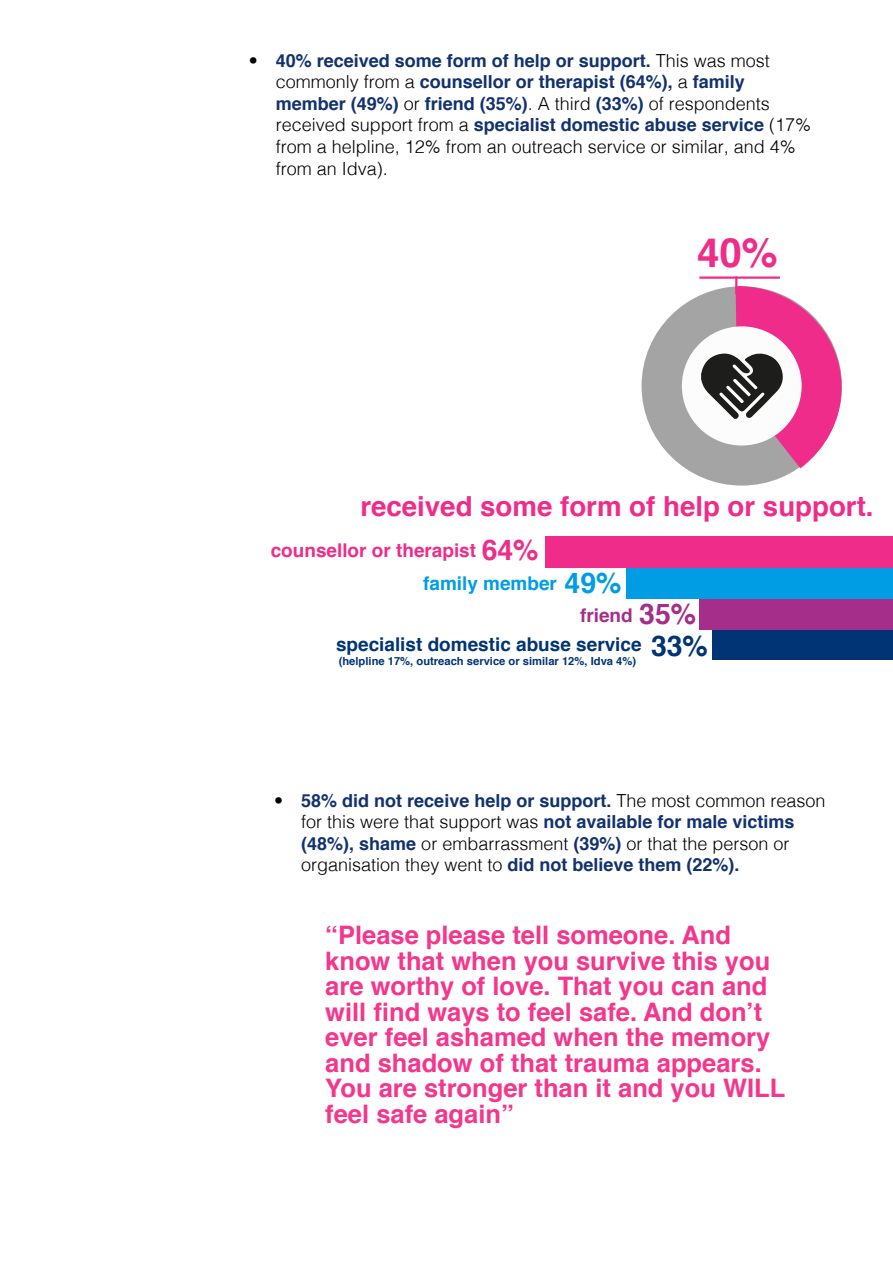
<style>
.page{position:relative;width:893px;height:1263px;background:#fff}
.page>*{position:absolute;margin:0;border:0;box-sizing:border-box;transform-origin:0 0}
.t1{font:700 40.35px "Helvetica";color:#ef2c89}
.t2{font:700 28.5px "Helvetica";color:#003475}
.t3{font:700 27.6px "Helvetica";color:#ef2c89}
.t4{font:700 25.5px/25.5px "Helvetica";color:#f4368c}
.t5{font:700 18.9px "Helvetica";color:#003475}
.t6{font:700 18.9px "Helvetica";color:#ef2c89}
.t7{font:700 18.9px "Helvetica";color:#009ce4}
.t8{font:700 18.9px "Helvetica";color:#a52e8a}
.t9{font:300 18px/21.6px "Helvetica";color:#000}
.t10{font:700 11.25px "Helvetica";color:#003475}
.s1{font-weight:700;color:#12326e}
.s2{font-size:28.5px}
</style>
<div class="page">
<div style="left:642px;top:286px;width:200px;height:200px;background:#a4a4a4;border-radius:50%"></div>
<hr style="left:699px;top:276px;width:81px;height:3px;background:#ef2c89">
<div style="left:712px;top:629px;width:181px;height:31px;background:#003475"></div>
<div style="left:682px;top:326px;width:120px;height:119px;background:#fcfcfc;border-radius:50%"></div>
<div style="left:545px;top:537px;width:348px;height:31px;background:#ef2c89"></div>
<div style="left:626px;top:568px;width:266px;height:31px;background:#009ce4"></div>
<div style="left:699px;top:599px;width:194px;height:31px;background:#a52e8a"></div>
<svg style="left:701px;top:276px;width:141px;height:192px"></svg>
<p class="t9" style="left:276px;top:48px;width:537px;text-indent:-27px">• <span class="s1">40% received some form of help or support.</span> This was most commonly from a <span class="s1">counsellor or therapist (64%),</span> a <span class="s1">family member (49%)</span> or <span class="s1">friend (35%)</span>. A third <span class="s1">(33%)</span> of respondents received support from a <span class="s1">specialist domestic abuse service</span> (17% from a helpline, 12% from an outreach service or similar, and 4% from an Idva).</p>
<h1 class="t1" style="left:697px;top:220px;width:82px">40%</h1>
<h3 class="t3" style="left:360px;top:484px;width:515px">received some form of help or support.</h3>
<p class="t6" style="left:271px;top:535px;width:269px">counsellor or therapist <span class="s2">64%</span></p>
<p class="t7" style="left:423px;top:568px;width:200px">family member <span class="s2">49%</span></p>
<p class="t8" style="left:580px;top:600px;width:118px">friend <span class="s2">35%</span></p>
<p class="t5" style="left:336px;top:629px;width:307px">specialist domestic abuse service</p>
<p class="t10" style="left:339px;top:652px;width:299px">(helpline 17%, outreach service or similar 12%, Idva 4%)</p>
<h2 class="t2" style="left:651px;top:622px;width:58px">33%</h2>
<p class="t9" style="left:301px;top:788px;width:526px;text-indent:-27px">• <span class="s1">58% did not receive help or support.</span> The most common reason for this were that support was <span class="s1">not available for male victims (48%), shame</span> or embarrassment <span class="s1">(39%)</span> or that the person or organisation they went to <span class="s1">did not believe them (22%).</span></p>
<p class="t4" style="left:325px;top:922px;width:462px">“Please please tell someone. And know that when you survive this you are worthy of love. That you can and will find ways to feel safe. And don’t ever feel ashamed when the memory and shadow of that trauma appears.<br>You are stronger than it and you WILL feel safe again”</p>
</div>
